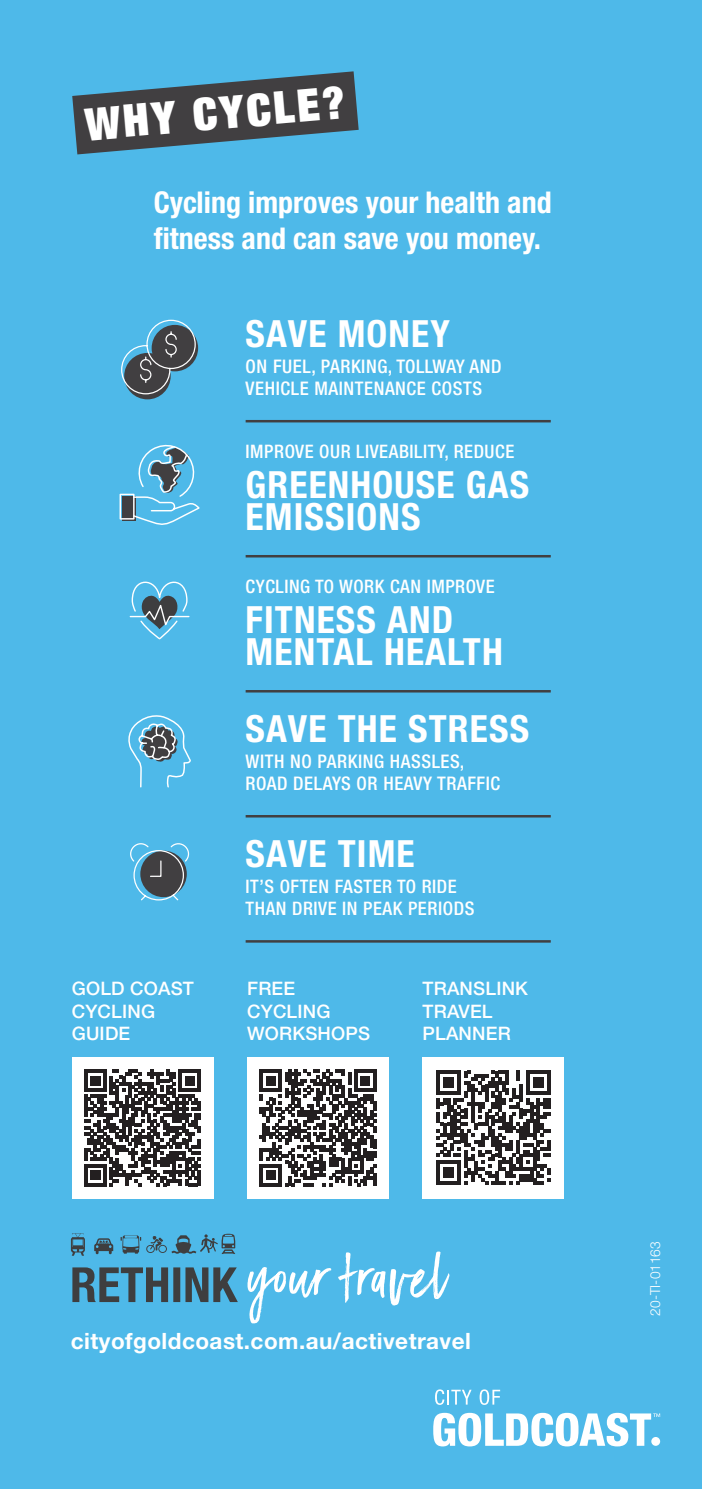
<style>
.page{position:relative;width:702px;height:1489px;background:#fff}
.page>*{position:absolute;margin:0;border:0;box-sizing:border-box;transform-origin:0 0}
.t1{font:900 condensed 45.25px "Helvetica Neue LT Std";color:#fff}
.t2{font:700 condensed 37.5px/32.5px "Helvetica Neue LT Std";letter-spacing:.03em;color:#fff}
.t3{font:700 condensed 30px/36px "Helvetica Neue LT Std";color:#fff}
.t4{font:700 22.5px "Helvetica Neue LT Std";letter-spacing:.02em;color:#fff}
.t5{font:500 condensed 18.75px/22.5px "Helvetica Neue LT Std";letter-spacing:.03em;color:#fff}
.t6{font:500 condensed 18.5px/22.5px "Helvetica Neue LT Std";letter-spacing:.03em;color:#fff}
.t7{font:500 18.5px/22.5px "Helvetica Neue LT Std";letter-spacing:.01em;color:#fff}
.t8{font:300 13.75px "Helvetica Neue LT Std";color:#fff}
.s1{font-size:18.75px}
</style>
<div class="page">
<div style="left:0;top:0;width:702px;height:1488px;background:#4eb9e9"></div>
<svg style="left:72px;top:71px;width:287px;height:84px"></svg>
<hr style="left:245px;top:420px;width:305px;height:2px;background:#413f41">
<hr style="left:245px;top:815px;width:305px;height:2px;background:#413f41">
<hr style="left:245px;top:940px;width:305px;height:2px;background:#413f41">
<div style="left:124px;top:353px;width:47px;height:46px;background:#413f41;border-radius:50%"></div>
<svg style="left:121px;top:319px;width:75px;height:76px"></svg>
<hr style="left:245px;top:690px;width:305px;height:2px;background:#413f41">
<hr style="left:245px;top:555px;width:305px;height:2px;background:#413f41">
<div style="left:123px;top:496px;width:13px;height:24px;background:#413f41"></div>
<div style="left:119px;top:493px;width:15px;height:26px;border:1px solid #fff"></div>
<svg style="left:132px;top:444px;width:68px;height:81px"></svg>
<svg style="left:128px;top:715px;width:63px;height:73px"></svg>
<svg style="left:130px;top:843px;width:59px;height:58px"></svg>
<svg style="left:129px;top:581px;width:61px;height:59px"></svg>
<div style="left:422px;top:1056px;width:142px;height:142px;background:#fff"></div>
<svg style="left:436px;top:1070px;width:114px;height:114px"></svg>
<div style="left:247px;top:1056px;width:142px;height:142px;background:#fff"></div>
<svg style="left:260px;top:1069px;width:116px;height:116px"></svg>
<div style="left:72px;top:1056px;width:141px;height:142px;background:#fff"></div>
<svg style="left:84px;top:1069px;width:117px;height:116px"></svg>
<hr style="left:198px;top:1170px;width:3px;height:15px;background:#231f20">
<svg style="left:435px;top:1389px;width:36px;height:15px"></svg>
<svg style="left:479px;top:1389px;width:21px;height:15px"></svg>
<svg style="left:433px;top:1412px;width:227px;height:34px"></svg>
<svg style="left:71px;top:1233px;width:14px;height:22px"></svg>
<svg style="left:94px;top:1238px;width:19px;height:16px"></svg>
<svg style="left:121px;top:1233px;width:114px;height:20px"></svg>
<svg style="left:72px;top:1267px;width:166px;height:34px"></svg>
<svg style="left:247px;top:1251px;width:202px;height:72px"></svg>
<h1 class="t1" style="left:83px;top:96px;width:262px;rotate:-5deg">WHY CYCLE?</h1>
<h3 class="t3" style="left:154px;top:184px;width:399px">Cycling improves your health and fitness and can save you money.</h3>
<h2 class="t2" style="left:245px;top:316px;width:206px">SAVE MONEY</h2>
<p class="t5" style="left:245px;top:354px;width:257px">ON FUEL, PARKING, TOLLWAY AND<br>VEHICLE MAINTENANCE COSTS</p>
<p class="t6" style="left:245px;top:440px;width:270px">IMPROVE OUR LIVEABILITY, REDUCE</p>
<h2 class="t2" style="left:245px;top:467px;width:285px">GREENHOUSE GAS<br>EMISSIONS</h2>
<p class="t6" style="left:245px;top:575px;width:250px">CYCLING TO WORK CAN IMPROVE</p>
<h2 class="t2" style="left:245px;top:602px;width:259px">FITNESS AND<br>MENTAL HEALTH</h2>
<h2 class="t2" style="left:245px;top:711px;width:285px">SAVE THE STRESS</h2>
<p class="t5" style="left:245px;top:749px;width:256px">WITH NO PARKING HASSLES,<br>ROAD DELAYS OR HEAVY TRAFFIC</p>
<p class="t7" style="left:72px;top:976px;width:124px">GOLD COAST<br>CYCLING<br>GUIDE</p>
<h2 class="t2" style="left:245px;top:836px;width:170px">SAVE TIME</h2>
<p class="t6" style="left:245px;top:874px;width:230px">IT’S OFTEN FASTER TO RIDE<br>THAN DRIVE IN PEAK PE<span class="s1">RIODS</span></p>
<p class="t7" style="left:247px;top:976px;width:124px">FREE<br>CYCLING<br>WORKSHOPS</p>
<p class="t7" style="left:422px;top:976px;width:107px">TRANSLINK<br>TRAVEL<br>PLANNER</p>
<p class="t4" style="left:71px;top:1327px;width:401px">cityofgoldcoast.com.au/activetravel</p>
<p class="t8" style="left:646px;top:1315px;width:76px;rotate:-90deg">20-TI-01163</p>
</div>
